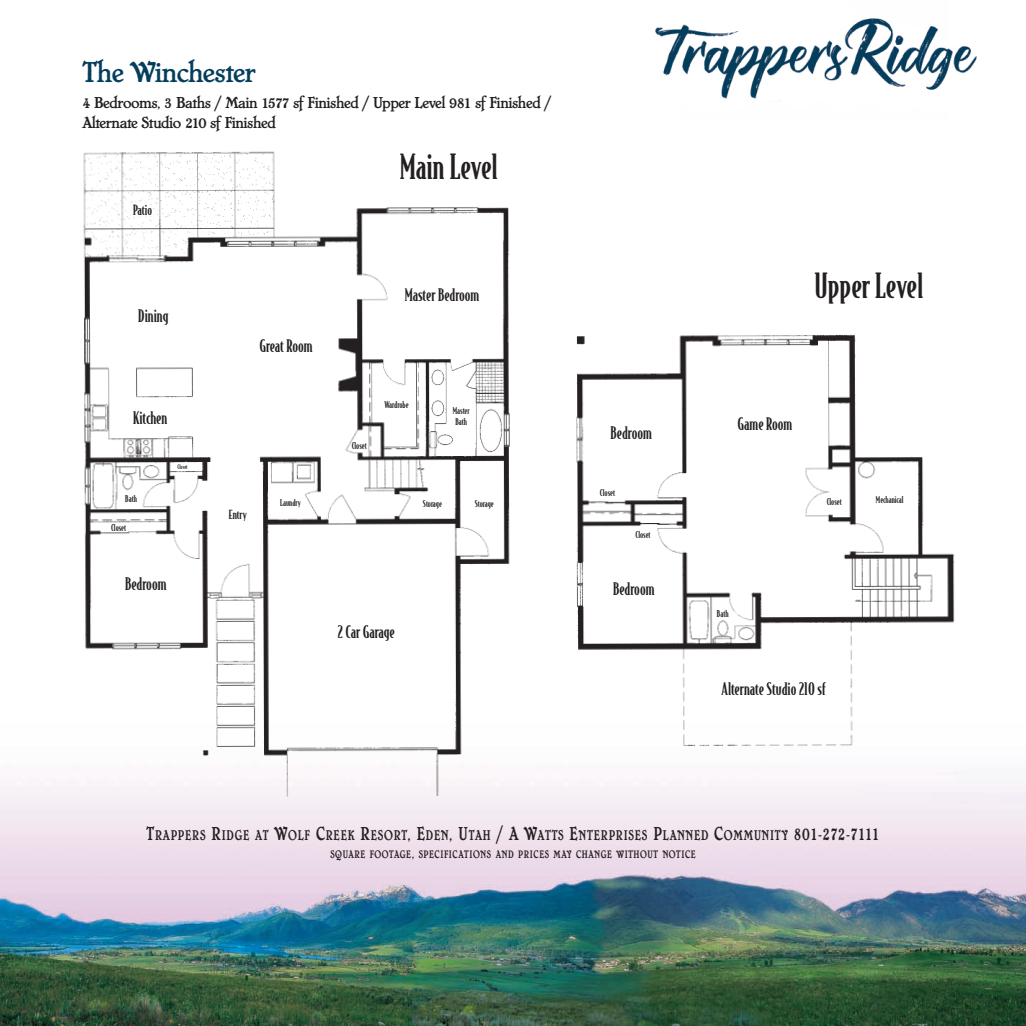
<style>
.page{position:relative;width:1026px;height:1026px;background:#fff}
.page>*{position:absolute;margin:0;border:0;box-sizing:border-box;transform-origin:0 0}
.t1{font:500 33px "Bodega Serif";color:#231f20}
.t2{font:30px "Chesterfield Ant D";letter-spacing:-.025em;color:#043e5d}
.t3{font:500 16.5px "Bodega Serif";color:#231f20}
.t4{font:16.5px/19.8px "Chesterfield Ant D";letter-spacing:-.03em;color:#231f20}
.t5{font:14.7px "Chesterfield Ant D";letter-spacing:.065em;color:#231f20;scale:.8 1}
.t6{font:500 13.5px "Bodega Serif";color:#231f20}
.t7{font:500 12px "Bodega Serif";color:#231f20}
.t8{font:11.25px "Chesterfield Ant D";letter-spacing:.065em;color:#231f20;scale:.8 1}
.t9{font:500 9px "Bodega Serif";color:#231f20}
.t10{font:500 6px "Bodega Serif";color:#231f20}
.s1{font-size:19.5px}
.s2{font-size:15px}
</style>
<div class="page">
<img style="left:0;top:773px;width:1026px;height:253px">
<img style="left:73px;top:151px;width:445px;height:647px">
<img style="left:576px;top:335px;width:379px;height:411px">
<div style="left:397px;top:286px;width:90px;height:20px;background:#fff"></div>
<div style="left:238px;top:338px;width:96px;height:24px;background:#fff"></div>
<div style="left:115px;top:307px;width:77px;height:25px;background:#fff"></div>
<div style="left:595px;top:487px;width:25px;height:12px;background:#fff"></div>
<div style="left:630px;top:529px;width:26px;height:13px;background:#fff"></div>
<div style="left:221px;top:507px;width:33px;height:16px;background:#fff"></div>
<div style="left:469px;top:499px;width:31px;height:14px;background:#fff"></div>
<div style="left:417px;top:499px;width:31px;height:14px;background:#fff"></div>
<div style="left:381px;top:399px;width:31px;height:14px;background:#fff"></div>
<div style="left:451px;top:406px;width:21px;height:23px;background:#fff"></div>
<div style="left:112px;top:575px;width:68px;height:23px;background:#fff"></div>
<div style="left:296px;top:624px;width:141px;height:27px;background:#fff"></div>
<div style="left:873px;top:495px;width:33px;height:14px;background:#fff"></div>
<div style="left:605px;top:580px;width:55px;height:21px;background:#fff"></div>
<div style="left:718px;top:680px;width:112px;height:26px;background:#fff"></div>
<div style="left:596px;top:424px;width:71px;height:23px;background:#fff"></div>
<div style="left:718px;top:415px;width:94px;height:32px;background:#fff"></div>
<img style="left:655px;top:18px;width:322px;height:84px">
<h2 class="t2" style="left:82px;top:54px;width:175px">The Winchester</h2>
<p class="t4" style="left:82px;top:93px;width:471px">4 Bedrooms, 3 Baths / Main 1577 sf Finished / Upper Level 981 sf Finished /<br>Alternate Studio 210 sf Finished</p>
<h1 class="t1" style="left:400px;top:149px;width:100px">Main Level</h1>
<p class="t6" style="left:133px;top:203px;width:21px">Patio</p>
<p class="t3" style="left:138px;top:307px;width:32px">Dining</p>
<p class="t3" style="left:259px;top:337px;width:55px">Great Room</p>
<p class="t3" style="left:405px;top:285px;width:76px">Master Bedroom</p>
<p class="t9" style="left:384px;top:400px;width:26px">Wardrobe</p>
<p class="t9" style="left:453px;top:406px;width:18px">Master</p>
<p class="t3" style="left:133px;top:408px;width:36px">Kitchen</p>
<p class="t9" style="left:455px;top:417px;width:13px">Bath</p>
<p class="t9" style="left:125px;top:494px;width:13px">Bath</p>
<p class="t9" style="left:111px;top:523px;width:17px">Closet</p>
<p class="t10" style="left:178px;top:464px;width:12px">Closet</p>
<p class="t3" style="left:125px;top:574px;width:43px">Bedroom</p>
<p class="t7" style="left:229px;top:507px;width:19px">Entry</p>
<p class="t9" style="left:280px;top:498px;width:22px">Laundry</p>
<p class="t9" style="left:352px;top:440px;width:17px">Closet</p>
<p class="t9" style="left:423px;top:499px;width:20px">Storage</p>
<p class="t9" style="left:475px;top:499px;width:20px">Storage</p>
<p class="t3" style="left:338px;top:623px;width:59px">2 Car Garage</p>
<p class="t3" style="left:610px;top:424px;width:43px">Bedroom</p>
<p class="t9" style="left:600px;top:487px;width:17px">Closet</p>
<p class="t9" style="left:636px;top:530px;width:17px">Closet</p>
<p class="t3" style="left:613px;top:579px;width:43px">Bedroom</p>
<h1 class="t1" style="left:814px;top:267px;width:110px">Upper Level</h1>
<p class="t3" style="left:738px;top:415px;width:56px">Game Room</p>
<p class="t9" style="left:827px;top:497px;width:17px">Closet</p>
<p class="t9" style="left:876px;top:495px;width:29px">Mechanical</p>
<p class="t9" style="left:717px;top:609px;width:13px">Bath</p>
<p class="t3" style="left:722px;top:680px;width:106px">Alternate Studio 210 sf</p>
<p class="t5" style="left:146px;top:826px;width:918px"><span class="s1">T</span>RAPPERS <span class="s1">R</span>IDGE AT <span class="s1">W</span>OLF <span class="s1">C</span>REEK <span class="s1">R</span>ESORT<span class="s1">, E</span>DEN<span class="s1">, U</span>TAH <span class="s1">/ A W</span>ATTS <span class="s1">E</span>NTERPRISES <span class="s1">P</span>LANNED <span class="s1">C</span>OMMUNITY <span class="s1">801-272-7111</span></p>
<p class="t8" style="left:330px;top:847px;width:458px">SQUARE FOOTAGE<span class="s2">,</span> SPECIFICATIONS AND PRICES MAY CHANGE WITHOUT NOTICE</p>
</div>
